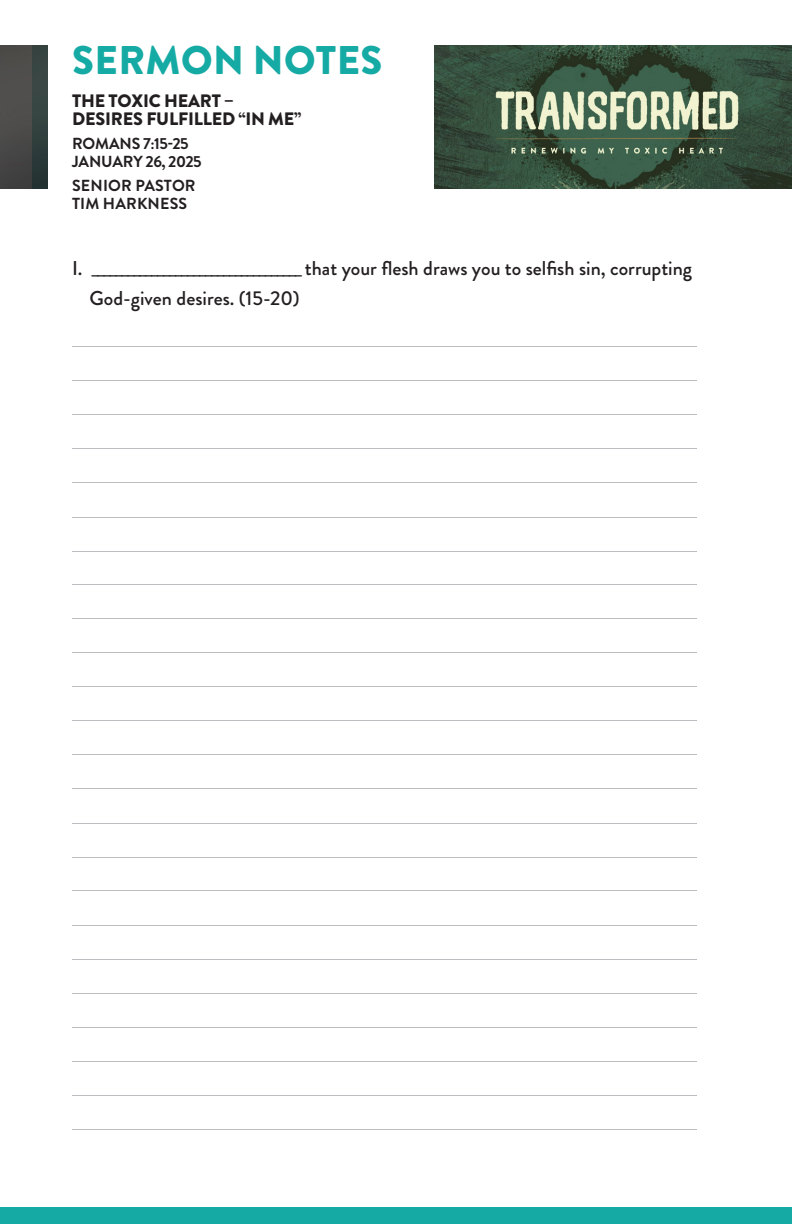
<style>
.page{position:relative;width:792px;height:1224px;background:#fff}
.page>*{position:absolute;margin:0;border:0;box-sizing:border-box;transform-origin:0 0}
.t1{font:900 40px "Brandon Grotesque";letter-spacing:.01em;color:#16aaa4}
.t2{font:500 20px "Brandon Grotesque";color:#231f20}
.t3{font:900 18px "Brandon Grotesque";letter-spacing:-.01em;color:#231f20}
.t4{font:700 16px/24px "Brandon Grotesque";letter-spacing:-.005em;color:#231f20}
</style>
<div class="page">
<img style="left:0;top:46px;width:48px;height:143px">
<div style="left:0;top:1208px;width:792px;height:16px;background:#16aaa4"></div>
<hr style="left:72px;top:380px;width:625px;height:1px;background:#bcbdc0">
<hr style="left:72px;top:551px;width:625px;height:1px;background:#bcbdc0">
<hr style="left:72px;top:482px;width:625px;height:1px;background:#bcbdc0">
<hr style="left:72px;top:346px;width:625px;height:1px;background:#bcbdc0">
<hr style="left:72px;top:517px;width:625px;height:1px;background:#bcbdc0">
<hr style="left:72px;top:448px;width:625px;height:1px;background:#bcbdc0">
<hr style="left:72px;top:414px;width:625px;height:1px;background:#bcbdc0">
<hr style="left:72px;top:584px;width:625px;height:1px;background:#bcbdc0">
<hr style="left:72px;top:652px;width:625px;height:1px;background:#bcbdc0">
<hr style="left:72px;top:618px;width:625px;height:1px;background:#bcbdc0">
<hr style="left:72px;top:720px;width:625px;height:1px;background:#bcbdc0">
<hr style="left:72px;top:686px;width:625px;height:1px;background:#bcbdc0">
<hr style="left:72px;top:789px;width:625px;height:1px;background:#bcbdc0">
<hr style="left:72px;top:857px;width:625px;height:1px;background:#bcbdc0">
<hr style="left:72px;top:1027px;width:625px;height:1px;background:#bcbdc0">
<hr style="left:72px;top:959px;width:625px;height:1px;background:#bcbdc0">
<hr style="left:72px;top:1095px;width:625px;height:1px;background:#bcbdc0">
<hr style="left:72px;top:755px;width:625px;height:1px;background:#bcbdc0">
<hr style="left:72px;top:823px;width:625px;height:1px;background:#bcbdc0">
<hr style="left:72px;top:993px;width:625px;height:1px;background:#bcbdc0">
<hr style="left:72px;top:1129px;width:625px;height:1px;background:#bcbdc0">
<hr style="left:72px;top:925px;width:625px;height:1px;background:#bcbdc0">
<hr style="left:72px;top:1061px;width:625px;height:1px;background:#bcbdc0">
<hr style="left:72px;top:891px;width:625px;height:1px;background:#bcbdc0">
<img style="left:435px;top:46px;width:357px;height:143px">
<p class="t1" style="left:72px;top:31px;width:312px">SERMON NOTES</p>
<p class="t3" style="left:72px;top:88px;width:163px">THE TOXIC HEART –</p>
<p class="t3" style="left:72px;top:106px;width:231px">DESIRES FULFILLED “IN ME”</p>
<p class="t4" style="left:72px;top:132px;width:118px">ROMANS 7:15-25</p>
<p class="t4" style="left:72px;top:150px;width:131px">JANUARY 26, 2025<br>SENIOR PASTOR</p>
<p class="t4" style="left:72px;top:192px;width:117px">TIM HARKNESS</p>
<p class="t2" style="left:72px;top:255px;width:622px">I. ___________________________________ that your flesh draws you to selfish sin, corrupting</p>
<p class="t2" style="left:90px;top:285px;width:212px">God-given desires. (15-20)</p>
</div>
